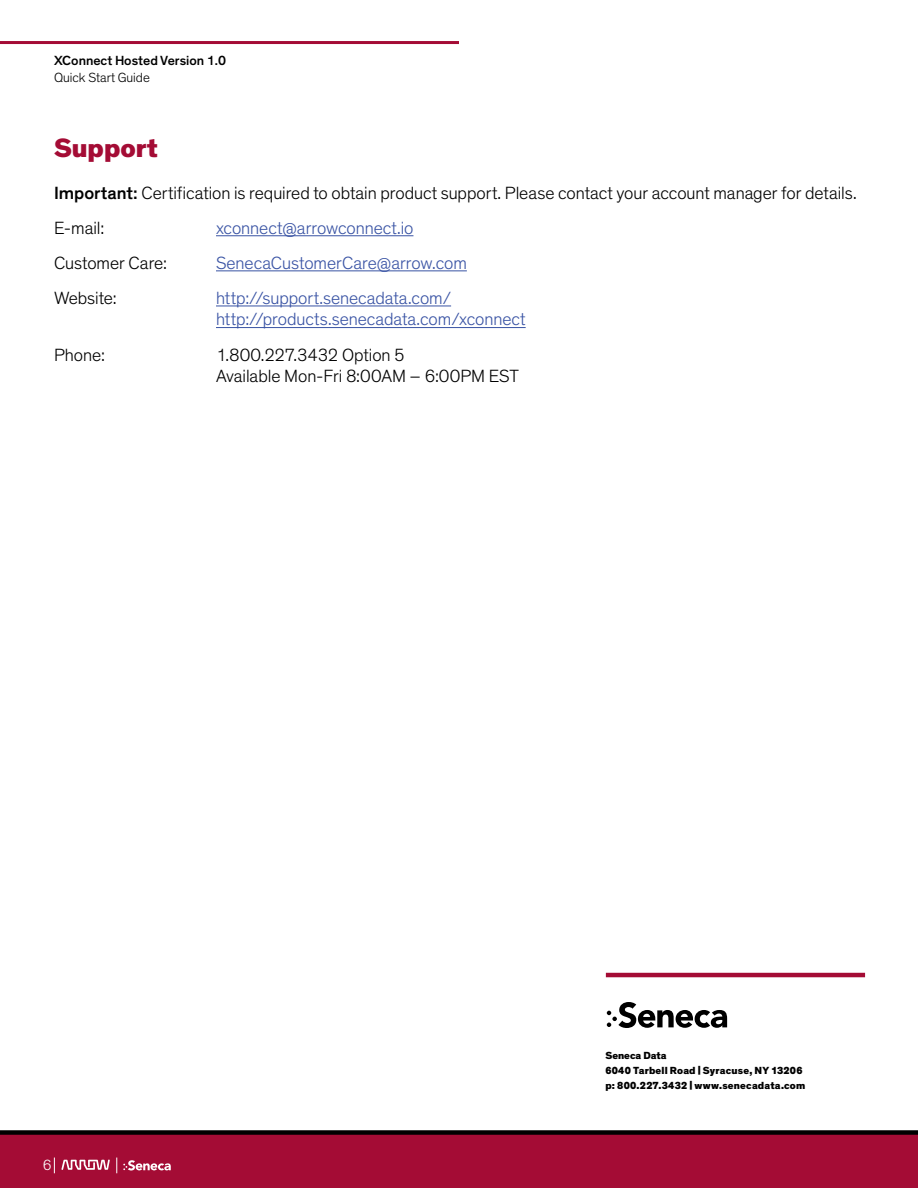
<style>
.page{position:relative;width:918px;height:1188px;background:#fff}
.page>*{position:absolute;margin:0;border:0;box-sizing:border-box;transform-origin:0 0}
.t1{font:800 27px "Theinhardt";color:#a40c35}
.t2{font:300 18px/35.1px "Theinhardt";letter-spacing:-.005em;color:#000}
.t3{font:300 18px/21.6px "Theinhardt";color:#3953a4}
.t4{font:300 15px "Theinhardt";color:#fff}
.t5{font:500 13.5px "Theinhardt";color:#000}
.t6{font:300 13.5px "Theinhardt";color:#000}
.t7{font:800 10.5px/15px "Theinhardt";letter-spacing:.02em;color:#000}
.s1{font-weight:500}
</style>
<div class="page">
<div style="left:0;top:1134px;width:918px;height:54px;background:#a40c35"></div>
<svg style="left:54px;top:1158px;width:1px;height:15px"></svg>
<hr style="left:0;top:41px;width:459px;height:3px;background:#a40c35">
<div style="left:0;top:1130px;width:918px;height:5px;background:#000"></div>
<svg style="left:61px;top:1159px;width:49px;height:11px"></svg>
<svg style="left:123px;top:1160px;width:48px;height:11px"></svg>
<svg style="left:116px;top:1158px;width:1px;height:15px"></svg>
<hr style="left:216px;top:235px;width:197px;height:1px;background:#3953a4">
<hr style="left:216px;top:270px;width:251px;height:1px;background:#3953a4">
<hr style="left:216px;top:306px;width:235px;height:1px;background:#3953a4">
<hr style="left:216px;top:327px;width:310px;height:1px;background:#3953a4">
<hr style="left:606px;top:973px;width:259px;height:4px;background:#a40c35">
<svg style="left:607px;top:1002px;width:120px;height:26px"></svg>
<p class="t5" style="left:54px;top:53px;width:174px">XConnect Hosted Version 1.0</p>
<p class="t6" style="left:54px;top:69px;width:97px">Quick Start Guide</p>
<h1 class="t1" style="left:54px;top:131px;width:106px">Support</h1>
<p class="t2" style="left:54px;top:175px;width:804px"><span class="s1">Important:</span> Certification is required to obtain product support. Please contact your account manager for details.<br>E-mail:</p>
<p class="t3" style="left:216px;top:217px;width:199px">xconnect@arrowconnect.io</p>
<p class="t2" style="left:54px;top:245px;width:115px">Customer Care:</p>
<p class="t3" style="left:216px;top:252px;width:252px">SenecaCustomerCare@arrow.com</p>
<p class="t2" style="left:54px;top:280px;width:64px">Website:</p>
<p class="t3" style="left:216px;top:287px;width:311px">http://support.senecadata.com/ http://products.senecadata.com/xconnect</p>
<p class="t2" style="left:54px;top:337px;width:53px">Phone:</p>
<p class="t2" style="left:216px;top:344px;width:305px;line-height:21.6px">1.800.227.3432 Option 5<br>Available Mon-Fri 8:00AM – 6:00PM EST</p>
<p class="t4" style="left:43px;top:1156px;width:10px">6</p>
<p class="t7" style="left:605px;top:1048px;width:201px">Seneca Data<br>6040 Tarbell Road | Syracuse, NY 13206 p: 800.227.3432 | www.senecadata.com</p>
</div>
